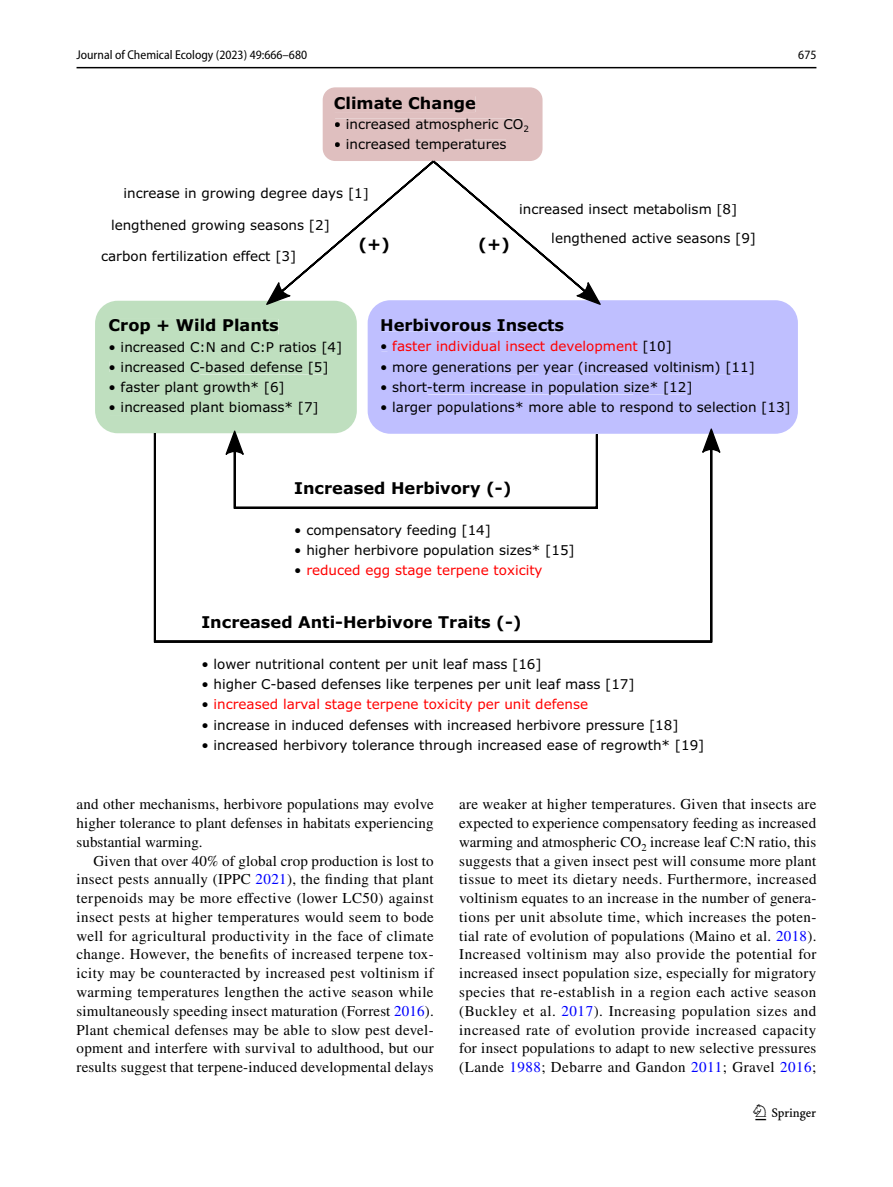
<style>
.page{position:relative;width:893px;height:1187px;background:#fff}
.page>*{position:absolute;margin:0;border:0;box-sizing:border-box;transform-origin:0 0}
.t1{font:22.5px "Springnew Regular 2";color:#000}
.t2{font:16.2px "Verdana Bold 2";color:#000}
.t3{font:700 16.2px "Verdana";color:#000}
.t4{font:15px/18.8px "STIX";letter-spacing:.015em;color:#000;text-align:justify}
.t5{font:13.5px/28.5px "Verdana 4";color:#000}
.t6{font:13.5px "Verdana 3";color:#000}
.t7{font:13.5px "Verdana 4";color:#f00}
.t8{font:13.5px "Verdana 3";color:#f00}
.t9{font:semi-condensed 12.75px "Myriad Pro";color:#000}
.s1{color:#000}
.s2{font-family:"Verdana 3"}
.s3{color:#00f}
</style>
<div class="page">
<hr style="left:77px;top:67px;width:739px;height:1px;background:#000">
<div style="left:601px;top:300px;width:197px;height:134px;background:#bfbfff"></div>
<div style="left:644px;top:341px;width:26px;height:13px;background:#bfbfff"></div>
<div style="left:552px;top:361px;width:97px;height:13px;background:#bfbfff"></div>
<div style="left:654px;top:364px;width:7px;height:7px;background:#bfbfff"></div>
<div style="left:662px;top:361px;width:93px;height:13px;background:#bfbfff"></div>
<div style="left:428px;top:381px;width:205px;height:13px;background:#bfbfff"></div>
<div style="left:635px;top:384px;width:6px;height:8px;background:#bfbfff"></div>
<div style="left:642px;top:381px;width:49px;height:13px;background:#bfbfff"></div>
<div style="left:381px;top:402px;width:408px;height:13px;background:#bfbfff"></div>
<svg style="left:154px;top:431px;width:558px;height:211px"></svg>
<svg style="left:702px;top:428px;width:18px;height:25px"></svg>
<svg style="left:95px;top:87px;width:506px;height:421px"></svg>
<p class="t9" style="left:77px;top:48px;width:232px">Journal of Chemical Ecology (2023) 49:666–680</p>
<p class="t9" style="left:798px;top:48px;width:20px">675</p>
<p class="t3" style="left:334px;top:91px;width:144px">Climate Change</p>
<p class="t6" style="left:334px;top:115px;width:197px">• increased atmospheric CO<sub>2</sub></p>
<p class="t6" style="left:334px;top:135px;width:174px">• increased temperatures</p>
<p class="t5" style="left:124px;top:179px;width:247px">increase in growing degree days [1]</p>
<p class="t5" style="left:111px;top:210px;width:220px">lengthened growing seasons [2]</p>
<p class="t5" style="left:101px;top:242px;width:197px">carbon fertilization effect [3]</p>
<p class="t2" style="left:358px;top:232px;width:33px">(+)</p>
<p class="t2" style="left:478px;top:233px;width:33px">(+)</p>
<p class="t5" style="left:551px;top:195px;width:206px;text-indent:-32px">increased insect metabolism [8] lengthened active seasons [9]</p>
<p class="t3" style="left:109px;top:314px;width:172px">Crop + Wild Plants</p>
<p class="t6" style="left:109px;top:337px;width:235px">• increased C:N and C:P ratios [4]</p>
<p class="t6" style="left:109px;top:357px;width:222px">• increased C-based defense [5]</p>
<p class="t6" style="left:109px;top:378px;width:178px">• faster plant growth* [6]</p>
<p class="t6" style="left:109px;top:398px;width:212px">• increased plant biomass* [7]</p>
<p class="t3" style="left:380px;top:313px;width:186px">Herbivorous Insects</p>
<p class="t8" style="left:380px;top:337px;width:293px"><span class="s1">•</span> faster individual insect development <span class="s1">[10]</span></p>
<p class="t5" style="left:380px;top:352px;width:376px"><span class="s2">• more generations</span> per year (increased voltinism) [11]</p>
<p class="t5" style="left:380px;top:372px;width:314px">• short-term increase in population size* [12]</p>
<p class="t5" style="left:380px;top:392px;width:412px">• larger populations* more able to respond to selection [13]</p>
<p class="t2" style="left:294px;top:476px;width:219px">Increased Herbivory (-)</p>
<p class="t5" style="left:294px;top:515px;width:198px">• compensatory feeding [14]</p>
<p class="t5" style="left:294px;top:535px;width:282px">• higher herbivore population sizes* [15]</p>
<p class="t7" style="left:294px;top:561px;width:250px"><span class="s1">•</span> reduced egg stage terpene toxicity</p>
<p class="t2" style="left:201px;top:611px;width:322px">Increased Anti-Herbivore Traits (-)</p>
<p class="t5" style="left:201px;top:649px;width:342px">• lower nutritional content per unit leaf mass [16]</p>
<p class="t5" style="left:201px;top:670px;width:435px">• higher C-based defenses like terpenes per unit leaf mass [17]</p>
<p class="t7" style="left:201px;top:695px;width:388px"><span class="s1">•</span> increased larval stage terpene toxicity per unit defense</p>
<p class="t5" style="left:201px;top:710px;width:479px">• increase in induced defenses with increased herbivore pressure [18]</p>
<p class="t5" style="left:201px;top:730px;width:504px">• increased herbivory tolerance through increased ease of regrowth* [19]</p>
<p class="t4" style="left:77px;top:796px;width:359px">and other mechanisms, herbivore populations may evolve higher tolerance to plant defenses in habitats experiencing substantial warming.</p>
<p class="t4" style="left:77px;top:852px;width:359px;text-indent:17px">Given that over 40% of global crop production is lost to insect pests annually (IPPC <span class="s3">2021</span>), the finding that plant terpenoids may be more effective (lower LC50) against insect pests at higher temperatures would seem to bode well for agricultural productivity in the face of climate change. However, the benefits of increased terpene tox&shy;icity may be counteracted by increased pest voltinism if warming temperatures lengthen the active season while simultaneously speeding insect maturation (Forrest <span class="s3">2016</span>).<br>Plant chemical defenses may be able to slow pest devel&shy;opment and interfere with survival to adulthood, but our results suggest that terpene-induced developmental delays</p>
<p class="t4" style="left:459px;top:796px;width:359px">are weaker at higher temperatures. Given that insects are expected to experience compensatory feeding as increased warming and atmospheric CO<sub>2</sub> increase leaf C:N ratio, this suggests that a given insect pest will consume more plant tissue to meet its dietary needs. Furthermore, increased voltinism equates to an increase in the number of genera&shy;tions per unit absolute time, which increases the poten&shy;tial rate of evolution of populations (Maino et al. <span class="s3">2018</span>).<br>Increased voltinism may also provide the potential for increased insect population size, especially for migratory species that re-establish in a region each active season (Buckley et al. <span class="s3">2017</span>). Increasing population sizes and increased rate of evolution provide increased capacity for insect populations to adapt to new selective pressures (Lande <span class="s3">1988</span>; Debarre and Gandon <span class="s3">2011</span>; Gravel <span class="s3">2016</span>;</p>
<h1 class="t1" style="left:755px;top:1104px;width:62px">1 3</h1>
</div>
